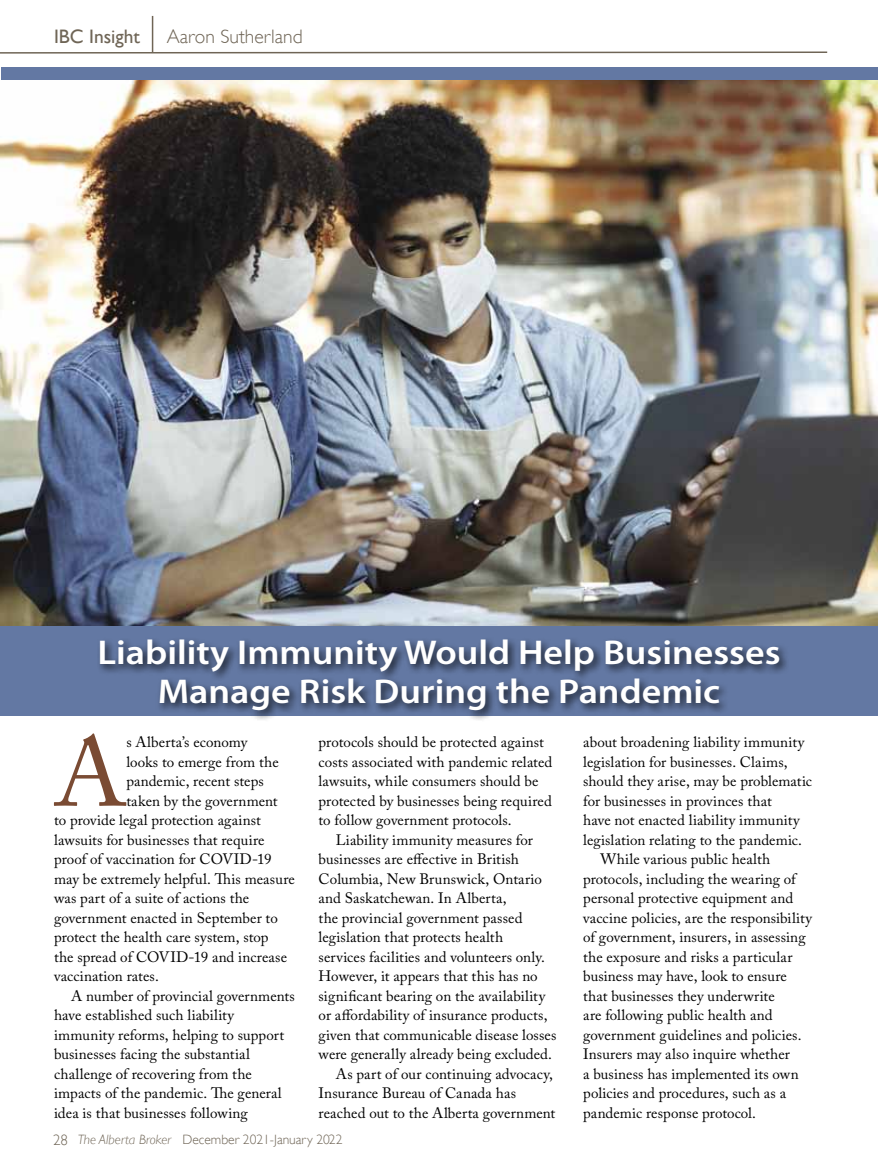
<style>
.page{position:relative;width:878px;height:1175px;background:#fff}
.page>*{position:absolute;margin:0;border:0;box-sizing:border-box;transform-origin:0 0}
.t1{font:97.35px "Adobe Caslon Pro";color:#7a4b33}
.t2{font:600 34.5px/39px "Myriad Pro";color:#fff;text-align:center;scale:1.1 1}
.t3{font:300 19.5px "Gill Sans";color:#6f6556}
.t4{font:19.5px "Gill Sans";color:#6f6556}
.t5{font:15px/19.5px "Adobe Caslon Pro";letter-spacing:.005em;color:#000}
.t6{font:300 13.5px "Gill Sans";color:#6f6556}
.s1{font-size:15px}
.s2{font-style:italic}
</style>
<div class="page">
<svg style="left:0;top:51px;width:828px;height:3px"></svg>
<hr style="left:152px;top:16px;width:1px;height:36px;background:#6f6556">
<img style="left:0;top:80px;width:878px;height:546px">
<div style="left:0;top:626px;width:878px;height:90px;background:#6378a3"></div>
<div style="left:96px;top:636px;width:693px;height:85px;background:#000;opacity:.75"></div>
<div style="left:1px;top:67px;width:877px;height:13px;background:#6378a3"></div>
<h3 class="t4" style="left:54px;top:25px;width:88px">IBC Insight</h3>
<h3 class="t3" style="left:167px;top:26px;width:137px">Aaron Sutherland</h3>
<h2 class="t2" style="left:97px;top:632px;width:622px">Liability Immunity Would Help Businesses<br>Manage Risk During the Pandemic</h2>
<h1 class="t1" style="left:54px;top:715px;width:74px">A</h1>
<p class="t5" style="left:126px;top:732px;width:122px">s Alberta’s economy</p>
<p class="t5" style="left:126px;top:751px;width:154px">looks to emerge from the</p>
<p class="t5" style="left:126px;top:771px;width:139px">pandemic, recent steps</p>
<p class="t5" style="left:126px;top:790px;width:153px">taken by the government</p>
<p class="t5" style="left:54px;top:810px;width:208px">to provide legal protection against</p>
<p class="t5" style="left:54px;top:829px;width:212px">lawsuits for businesses that require</p>
<p class="t5" style="left:54px;top:849px;width:219px">proof of vaccination for COVID-19</p>
<p class="t5" style="left:54px;top:868px;width:242px">may be extremely helpful. This measure</p>
<p class="t5" style="left:54px;top:888px;width:197px">was part of a suite of actions the</p>
<p class="t5" style="left:54px;top:907px;width:225px">government enacted in September to</p>
<p class="t5" style="left:54px;top:927px;width:216px">protect the health care system, stop</p>
<p class="t5" style="left:54px;top:946px;width:234px">the spread of COVID-19 and increase</p>
<p class="t5" style="left:54px;top:966px;width:106px">vaccination rates.</p>
<p class="t5" style="left:71px;top:985px;width:225px">A number of provincial governments</p>
<p class="t5" style="left:54px;top:1005px;width:182px">have established such liability</p>
<p class="t5" style="left:54px;top:1024px;width:231px">immunity reforms, helping to support</p>
<p class="t5" style="left:54px;top:1044px;width:197px">businesses facing the substantial</p>
<p class="t5" style="left:54px;top:1063px;width:199px">challenge of recovering from the</p>
<p class="t5" style="left:54px;top:1083px;width:229px">impacts of the pandemic. The general</p>
<p class="t5" style="left:54px;top:1102px;width:195px">idea is that businesses following</p>
<p class="t5" style="left:318px;top:732px;width:235px">protocols should be protected against costs associated with pandemic related lawsuits, while consumers should be protected by businesses being required to follow government protocols.</p>
<p class="t5" style="left:336px;top:829px;width:199px">Liability immunity measures for</p>
<p class="t5" style="left:318px;top:849px;width:202px">businesses are effective in British</p>
<p class="t5" style="left:318px;top:868px;width:225px">Columbia, New Brunswick, Ontario</p>
<p class="t5" style="left:318px;top:888px;width:189px">and Saskatchewan. In Alberta,</p>
<p class="t5" style="left:318px;top:907px;width:205px">the provincial government passed</p>
<p class="t5" style="left:318px;top:927px;width:186px">legislation that protects health</p>
<p class="t5" style="left:318px;top:946px;width:228px">services facilities and volunteers only.</p>
<p class="t5" style="left:318px;top:966px;width:220px">However, it appears that this has no</p>
<p class="t5" style="left:318px;top:985px;width:228px">significant bearing on the availability</p>
<p class="t5" style="left:318px;top:1005px;width:230px">or affordability of insurance products,</p>
<p class="t5" style="left:318px;top:1024px;width:239px">given that communicable disease losses</p>
<p class="t5" style="left:318px;top:1044px;width:235px">were generally already being excluded.</p>
<p class="t5" style="left:336px;top:1063px;width:219px">As part of our continuing advocacy,</p>
<p class="t5" style="left:318px;top:1083px;width:199px">Insurance Bureau of Canada has</p>
<p class="t5" style="left:318px;top:1102px;width:238px">reached out to the Alberta government</p>
<p class="t6" style="left:53px;top:1131px;width:291px"><span class="s1">28</span> <span class="s2">The Alberta Broker</span> December 2021-January 2022</p>
<p class="t5" style="left:583px;top:732px;width:223px">about broadening liability immunity</p>
<p class="t5" style="left:583px;top:751px;width:206px">legislation for businesses. Claims,</p>
<p class="t5" style="left:583px;top:771px;width:230px">should they arise, may be problematic</p>
<p class="t5" style="left:583px;top:790px;width:190px">for businesses in provinces that</p>
<p class="t5" style="left:583px;top:810px;width:218px">have not enacted liability immunity</p>
<p class="t5" style="left:583px;top:829px;width:220px">legislation relating to the pandemic.</p>
<p class="t5" style="left:600px;top:849px;width:171px">While various public health</p>
<p class="t5" style="left:583px;top:868px;width:214px">protocols, including the wearing of</p>
<p class="t5" style="left:583px;top:888px;width:211px">personal protective equipment and</p>
<p class="t5" style="left:583px;top:907px;width:230px">vaccine policies, are the responsibility</p>
<p class="t5" style="left:583px;top:927px;width:224px">of government, insurers, in assessing</p>
<p class="t5" style="left:583px;top:946px;width:211px">the exposure and risks a particular</p>
<p class="t5" style="left:583px;top:966px;width:205px">business may have, look to ensure</p>
<p class="t5" style="left:583px;top:985px;width:193px">that businesses they underwrite</p>
<p class="t5" style="left:583px;top:1005px;width:191px">are following public health and</p>
<p class="t5" style="left:583px;top:1024px;width:220px">government guidelines and policies.</p>
<p class="t5" style="left:583px;top:1044px;width:208px">Insurers may also inquire whether</p>
<p class="t5" style="left:583px;top:1063px;width:217px">a business has implemented its own</p>
<p class="t5" style="left:583px;top:1083px;width:204px">policies and procedures, such as a</p>
<p class="t5" style="left:583px;top:1102px;width:174px">pandemic response protocol.</p>
</div>
